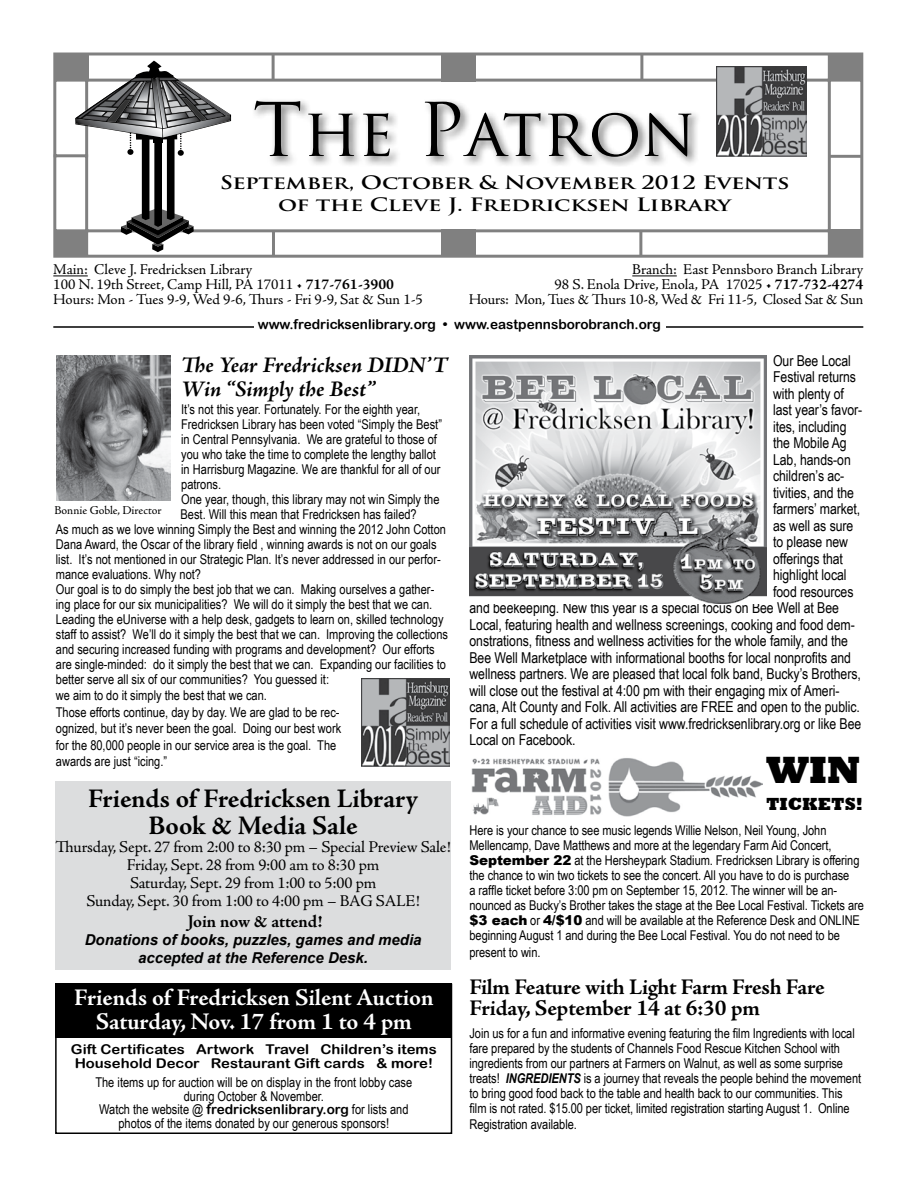
<style>
.page{position:relative;width:918px;height:1188px;background:#fff}
.page>*{position:absolute;margin:0;border:0;box-sizing:border-box;transform-origin:0 0}
.t1{font:66px "Trajan Pro";letter-spacing:-.015em;color:#000}
.t2{font:800 39px "Rockwell";color:#000}
.t3{font:700 27px/27px "Adobe Jenson Pro";letter-spacing:-.005em;color:#000;text-align:center}
.t4{font:700 24px/24px "Adobe Jenson Pro";letter-spacing:-.005em;color:#fff;text-align:center}
.t5{font:700 22.5px/21px "Adobe Jenson Pro";letter-spacing:-.015em;color:#000}
.t6{font:italic 700 22.5px/24px "Adobe Jenson Pro";letter-spacing:-.005em;color:#000}
.t7{font:700 18px/21.6px "Trajan Pro";letter-spacing:-.01em;color:#000;text-align:center;scale:1.28 1}
.t8{font:700 18px "Adobe Jenson Pro";letter-spacing:-.005em;color:#000}
.t9{font:800 18px "Rockwell";color:#000}
.t10{font:16.5px/18px "Adobe Jenson Pro";letter-spacing:-.01em;color:#000;text-align:center}
.t11{font:15px "Arial Narrow";letter-spacing:-.005em;color:#000}
.t12{font:15px/15px "Adobe Jenson Pro";letter-spacing:-.005em;color:#000}
.t13{font:italic 700 15px/18px "Arial";color:#000;text-align:center}
.t14{font:13.5px/15px "Arial Narrow";color:#000}
.t15{font:13.5px/13.5px "Arial Rounded MT Bold";color:#000;scale:1.1 1}
.t16{font:13.5px "Arial Rounded MT Bold";color:#000}
.t17{font:12px "Adobe Jenson Pro";letter-spacing:-.005em;color:#000}
.s1{font-size:72px}
.s2{font-weight:700}
.s3{font-family:"Arial";font-weight:900}
.s4{font-weight:700;font-style:italic}
.s5{font-family:"Arial Rounded MT Bold"}
</style>
<div class="page">
<div style="left:55px;top:782px;width:396px;height:188px;background:#dcddde"></div>
<div style="left:55px;top:984px;width:397px;height:54px;background:#000"></div>
<img style="left:56px;top:356px;width:114px;height:145px">
<svg style="left:53px;top:52px;width:811px;height:206px"></svg>
<hr style="left:828px;top:155px;width:34px;height:3px;background:#000">
<hr style="left:272px;top:230px;width:3px;height:26px;background:#000">
<hr style="left:272px;top:54px;width:3px;height:26px;background:#000">
<hr style="left:639px;top:231px;width:3px;height:25px;background:#000">
<hr style="left:640px;top:54px;width:3px;height:26px;background:#000">
<div style="left:249px;top:96px;width:452px;height:71px;background:#000;opacity:.49"></div>
<svg style="left:75px;top:61px;width:156px;height:191px"></svg>
<img style="left:717px;top:67px;width:89px;height:89px">
<hr style="left:53px;top:276px;width:35px;height:1px;background:#000">
<hr style="left:632px;top:276px;width:45px;height:1px;background:#000">
<hr style="left:53px;top:326px;width:810px;height:2px;background:#000">
<div style="left:254px;top:320px;width:411px;height:14px;background:#fff"></div>
<div style="left:55px;top:984px;width:397px;height:150px;border:2px solid #000"></div>
<img style="left:362px;top:678px;width:88px;height:88px">
<img style="left:470px;top:355px;width:296px;height:248px">
<img style="left:471px;top:758px;width:292px;height:59px">
<h1 class="t1" style="left:253px;top:90px;width:444px"><span class="s1">T</span>he <span class="s1">P</span>atron</h1>
<h3 class="t7" style="left:220px;top:172px;width:447px">September, October &amp; November 2012 Events of the Cleve J. Fredricksen Library</h3>
<p class="t12" style="left:53px;top:263px;width:371px">Main: Cleve J. Fredricksen Library<br>100 N. 19th Street, Camp Hill, PA 17011 • <span class="s2">717-761-3900<br></span>Hours: Mon - Tues 9-9, Wed 9-6, Thurs - Fri 9-9, Sat &amp; Sun 1-5</p>
<p class="t12" style="left:469px;top:263px;width:396px;text-align:right">Branch: East Pennsboro Branch Library<br>98 S. Enola Drive, Enola, PA 17025 • <span class="s2">717-732-4274<br></span>Hours: Mon, Tues &amp; Thurs 10-8, Wed &amp; Fri 11-5, Closed Sat &amp; Sun</p>
<p class="t16" style="left:258px;top:317px;width:405px">www.fredricksenlibrary.org • www.eastpennsborobranch.org</p>
<h3 class="t6" style="left:181px;top:354px;width:269px">The Year Fredricksen DIDN’T<br>Win “Simply the Best”</h3>
<p class="t14" style="left:181px;top:401px;width:241px">It’s not this year. Fortunately. For the eighth year,</p>
<p class="t14" style="left:181px;top:416px;width:262px">Fredricksen Library has been voted “Simply the Best”</p>
<p class="t14" style="left:181px;top:431px;width:257px">in Central Pennsylvania. We are grateful to those of</p>
<p class="t14" style="left:181px;top:446px;width:256px">you who take the time to complete the lengthy ballot</p>
<p class="t14" style="left:181px;top:461px;width:261px">in Harrisburg Magazine. We are thankful for all of our</p>
<p class="t14" style="left:181px;top:476px;width:42px">patrons.</p>
<p class="t14" style="left:181px;top:491px;width:260px">One year, though, this library may not win Simply the</p>
<p class="t14" style="left:181px;top:506px;width:238px">Best. Will this mean that Fredricksen has failed?</p>
<p class="t14" style="left:56px;top:521px;width:392px">As much as we love winning Simply the Best and winning the 2012 John Cotton</p>
<p class="t14" style="left:56px;top:536px;width:382px">Dana Award, the Oscar of the library field , winning awards is not on our goals</p>
<p class="t14" style="left:56px;top:551px;width:386px">list. It’s not mentioned in our Strategic Plan. It’s never addressed in our perfor-</p>
<p class="t14" style="left:56px;top:566px;width:147px">mance evaluations. Why not?</p>
<p class="t14" style="left:56px;top:581px;width:380px">Our goal is to do simply the best job that we can. Making ourselves a gather-</p>
<p class="t14" style="left:56px;top:596px;width:378px">ing place for our six municipalities? We will do it simply the best that we can.</p>
<p class="t14" style="left:56px;top:611px;width:389px">Leading the eUniverse with a help desk, gadgets to learn on, skilled technology</p>
<p class="t14" style="left:56px;top:626px;width:394px">staff to assist? We’ll do it simply the best that we can. Improving the collections</p>
<p class="t14" style="left:56px;top:641px;width:380px">and securing increased funding with programs and development? Our efforts</p>
<p class="t14" style="left:56px;top:656px;width:392px">are single-minded: do it simply the best that we can. Expanding our facilities to</p>
<p class="t14" style="left:56px;top:671px;width:275px">better serve all six of our communities? You guessed it:</p>
<p class="t14" style="left:56px;top:687px;width:287px;line-height:16.5px">we aim to do it simply the best that we can.<br>Those efforts continue, day by day. We are glad to be rec&shy;ognized, but it’s never been the goal. Doing our best work for the 80,000 people in our service area is the goal. The awards are just “icing.”</p>
<p class="t11" style="left:773px;top:350px;width:79px">Our Bee Local</p>
<p class="t11" style="left:773px;top:366px;width:84px">Festival returns</p>
<p class="t11" style="left:773px;top:383px;width:72px">with plenty of</p>
<p class="t11" style="left:773px;top:399px;width:91px">last year’s favor-</p>
<p class="t11" style="left:773px;top:416px;width:75px">ites, including</p>
<p class="t11" style="left:773px;top:432px;width:75px">the Mobile Ag</p>
<p class="t11" style="left:773px;top:449px;width:79px">Lab, hands-on</p>
<p class="t11" style="left:773px;top:465px;width:73px">children’s ac-</p>
<p class="t11" style="left:773px;top:482px;width:82px">tivities, and the</p>
<p class="t11" style="left:773px;top:498px;width:89px">farmers’ market,</p>
<p class="t11" style="left:773px;top:515px;width:82px">as well as sure</p>
<p class="t11" style="left:773px;top:531px;width:76px">to please new</p>
<p class="t11" style="left:773px;top:548px;width:71px">offerings that</p>
<p class="t11" style="left:773px;top:564px;width:75px">highlight local</p>
<p class="t11" style="left:773px;top:581px;width:82px">food resources</p>
<p class="t11" style="left:470px;top:597px;width:371px">and beekeeping. New this year is a special focus on Bee Well at Bee</p>
<p class="t11" style="left:470px;top:614px;width:387px">Local, featuring health and wellness screenings, cooking and food dem-</p>
<p class="t11" style="left:470px;top:630px;width:380px">onstrations, fitness and wellness activities for the whole family, and the</p>
<p class="t11" style="left:470px;top:647px;width:383px">Bee Well Marketplace with informational booths for local nonprofits and</p>
<p class="t11" style="left:470px;top:663px;width:393px">wellness partners. We are pleased that local folk band, Bucky’s Brothers,</p>
<p class="t11" style="left:470px;top:680px;width:372px">will close out the festival at 4:00 pm with their engaging mix of Ameri-</p>
<p class="t11" style="left:470px;top:696px;width:392px">cana, Alt County and Folk. All activities are FREE and open to the public.</p>
<p class="t11" style="left:470px;top:713px;width:393px">For a full schedule of activities visit www.fredricksenlibrary.org or like Bee</p>
<p class="t11" style="left:470px;top:729px;width:108px">Local on Facebook.</p>
<p class="t17" style="left:54px;top:503px;width:109px">Bonnie Goble, Director</p>
<h2 class="t2" style="left:766px;top:748px;width:96px">WIN</h2>
<h3 class="t9" style="left:766px;top:794px;width:98px">TICKETS!</h3>
<h3 class="t3" style="left:88px;top:785px;width:332px">Friends of Fredricksen Library<br>Book &amp; Media Sale</h3>
<p class="t10" style="left:56px;top:838px;width:397px">Thursday, Sept. 27 from 2:00 to 8:30 pm – Special Preview Sale!<br>Friday, Sept. 28 from 9:00 am to 8:30 pm<br>Saturday, Sept. 29 from 1:00 to 5:00 pm<br>Sunday, Sept. 30 from 1:00 to 4:00 pm – BAG SALE!</p>
<h3 class="t8" style="left:188px;top:911px;width:136px">Join now &amp; attend!</h3>
<p class="t13" style="left:85px;top:931px;width:338px">Donations of books, puzzles, games and media accepted at the Reference Desk.</p>
<p class="t14" style="left:469px;top:823px;width:396px">Here is your chance to see music legends Willie Nelson, Neil Young, John Mellencamp, Dave Matthews and more at the legendary Farm Aid Concert, <span class="s3">September 22</span> at the Hersheypark Stadium. Fredricksen Library is offering the chance to win two tickets to see the concert. All you have to do is purchase<br>a raffle ticket before 3:00 pm on September 15, 2012. The winner will be an&shy;nounced as Bucky’s Brother takes the stage at the Bee Local Festival. Tickets are <span class="s3">$3 each</span> or <span class="s3">4/$10</span> and will be available at the Reference Desk and ONLINE beginning August 1 and during the Bee Local Festival. You do not need to be</p>
<p class="t14" style="left:469px;top:944px;width:73px">present to win.</p>
<h3 class="t5" style="left:469px;top:977px;width:357px">Film Feature with Light Farm Fresh Fare<br>Friday, September 14 at 6:30 pm</h3>
<p class="t14" style="left:469px;top:1025px;width:393px">Join us for a fun and informative evening featuring the film Ingredients with local fare prepared by the students of Channels Food Rescue Kitchen School with ingredients from our partners at Farmers on Walnut, as well as some surprise treats! <span class="s4">INGREDIENTS</span> is a journey that reveals the people behind the movement to bring good food back to the table and health back to our communities. This film is not rated. $15.00 per ticket, limited registration starting August 1. Online</p>
<p class="t14" style="left:469px;top:1117px;width:109px">Registration available.</p>
<h3 class="t4" style="left:74px;top:986px;width:361px">Friends of Fredricksen Silent Auction<br>Saturday, Nov. 17 from 1 to 4 pm</h3>
<p class="t15" style="left:71px;top:1043px;width:334px">Gift Certificates Artwork Travel Children’s items<br>Household Decor Restaurant Gift cards &amp; more!</p>
<p class="t14" style="left:95px;top:1075px;width:318px;line-height:13.5px;text-align:center">The items up for auction will be on display in the front lobby case during October &amp; November.<br>Watch the website @ <span class="s5">fredricksenlibrary.org</span> for lists and photos of the items donated by our generous sponsors!</p>
</div>
